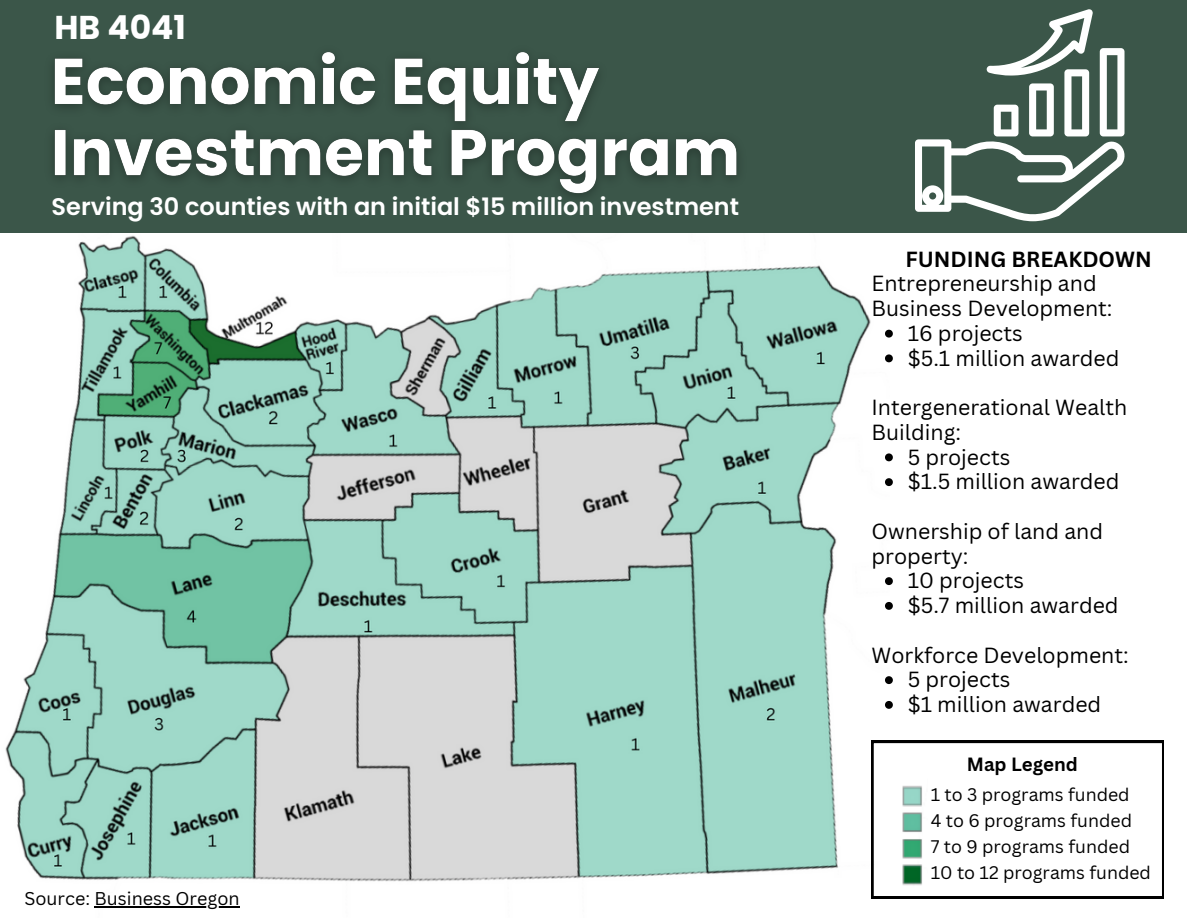
<style>
.page{position:relative;width:1188px;height:918px;background:#fff}
.page>*{position:absolute;margin:0;border:0;box-sizing:border-box;transform-origin:0 0}
.t1{font:700 33px "Poppins";color:#fff}
.t2{font:600 24px "Poppins";color:#fff}
.t3{font:21.3px/24.8px "Canva Sans";color:#000}
.t4{font:700 18.6px "Canva Sans";color:#000}
.t5{font:18px "Canva Sans";color:#000}
.t6{font:17.7px "Canva Sans";color:#000}
.s1{font-weight:700}
</style>
<div class="page">
<img style="left:5px;top:235px;width:885px;height:673px">
<svg style="left:871px;top:741px;width:293px;height:157px"></svg>
<div style="left:0;top:0;width:1187px;height:233px;background:#3b5649"></div>
<img style="left:897px;top:779px;width:30px;height:109px">
<svg style="left:915px;top:9px;width:210px;height:212px"></svg>
<img style="left:53px;top:52px;width:685px;height:145px">
<hr style="left:95px;top:906px;width:145px;height:1px;background:#000">
<svg style="left:885px;top:330px;width:8px;height:8px"></svg>
<svg style="left:885px;top:354px;width:8px;height:8px"></svg>
<svg style="left:885px;top:453px;width:8px;height:8px"></svg>
<svg style="left:885px;top:478px;width:8px;height:8px"></svg>
<svg style="left:885px;top:577px;width:8px;height:8px"></svg>
<svg style="left:885px;top:602px;width:8px;height:8px"></svg>
<svg style="left:885px;top:676px;width:8px;height:8px"></svg>
<svg style="left:885px;top:701px;width:8px;height:8px"></svg>
<p class="t1" style="left:55px;top:4px;width:133px">HB 4041</p>
<h3 class="t2" style="left:52px;top:189px;width:689px">Serving 30 counties with an initial $15 million investment</h3>
<p class="t5" style="left:24px;top:886px;width:217px">Source: Business Oregon</p>
<p class="t3" style="left:871px;top:246px;width:282px;text-indent:34px"><span class="s1">FUNDING BREAKDOWN<br></span>Entrepreneurship and<br>Business Development:</p>
<h4 class="t3" style="left:908px;top:320px;width:117px">16 projects</h4>
<p class="t3" style="left:908px;top:345px;width:213px">$5.1 million awarded</p>
<p class="t3" style="left:871px;top:395px;width:257px">Intergenerational Wealth<br>Building:</p>
<h4 class="t3" style="left:908px;top:444px;width:104px">5 projects</h4>
<p class="t3" style="left:908px;top:469px;width:213px">$1.5 million awarded</p>
<p class="t3" style="left:871px;top:518px;width:233px">Ownership of land and property:</p>
<p class="t3" style="left:908px;top:568px;width:118px">10 projects</p>
<h5 class="t3" style="left:908px;top:593px;width:212px">$5.7 million awarded</h5>
<p class="t3" style="left:871px;top:642px;width:259px">Workforce Development:</p>
<p class="t3" style="left:908px;top:667px;width:104px">5 projects</p>
<p class="t3" style="left:908px;top:692px;width:195px">$1 million awarded</p>
<p class="t4" style="left:967px;top:751px;width:113px">Map Legend</p>
<p class="t6" style="left:931px;top:782px;width:200px">1 to 3 programs funded</p>
<p class="t6" style="left:931px;top:808px;width:203px">4 to 6 programs funded</p>
<h4 class="t6" style="left:931px;top:834px;width:201px">7 to 9 programs funded</h4>
<p class="t6" style="left:931px;top:860px;width:222px">10 to 12 programs funded</p>
</div>
